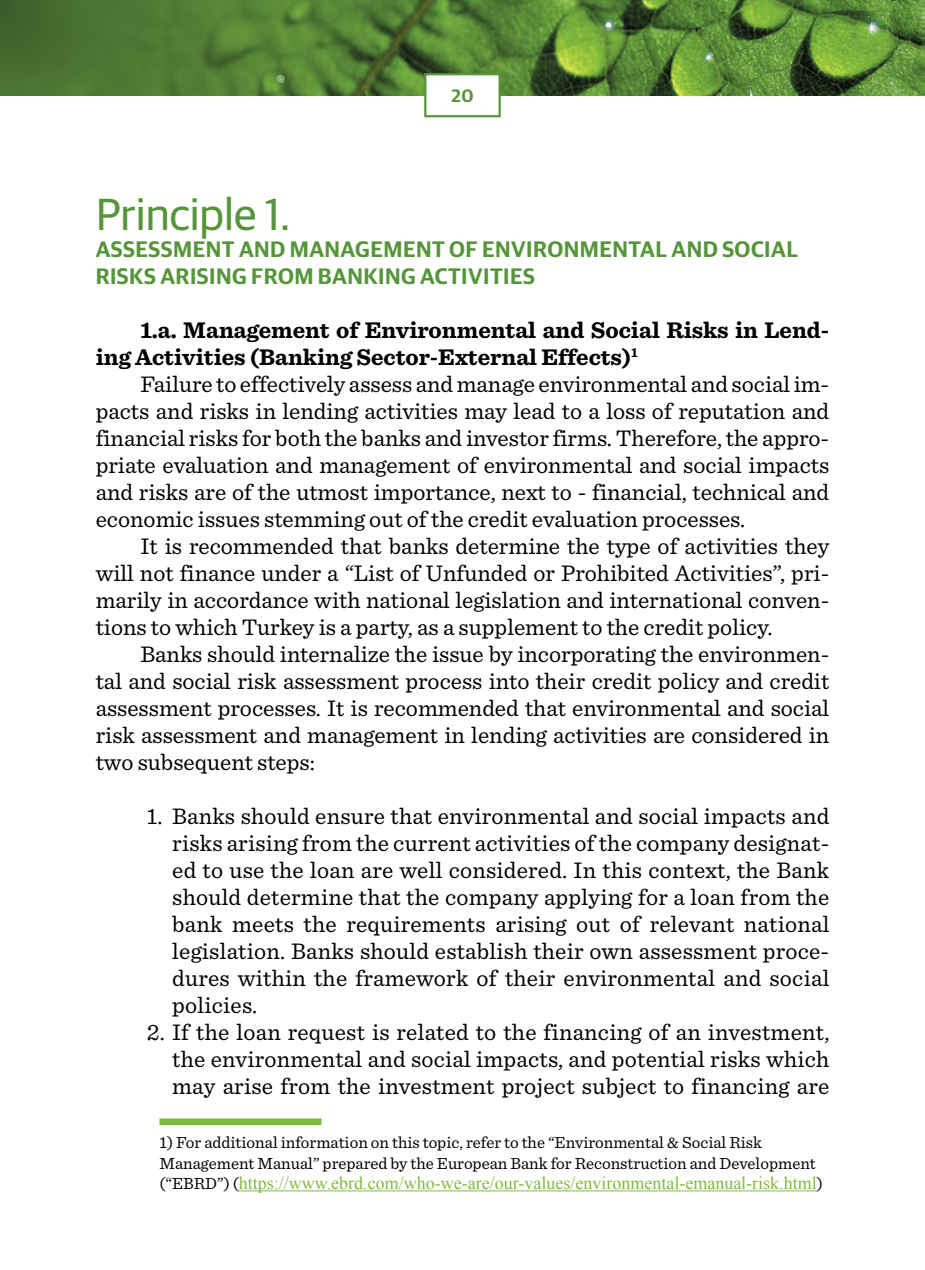
<style>
.page{position:relative;width:925px;height:1270px;background:#fff}
.page>*{position:absolute;margin:0;border:0;box-sizing:border-box;transform-origin:0 0}
.t1{font:45px "Guardian Sans";color:#57953b}
.t2{font:23.62px/27px "Sentinel";color:#000;text-align:justify}
.t3{font:700 23.62px/27px "Sentinel";color:#000}
.t4{font:600 22.5px/27px "Guardian Sans";letter-spacing:.02em;color:#57953b}
.t5{font:18px "Times New Roman";color:#80bb3d}
.t6{font:600 18px "Guardian Sans";color:#57953b}
.t7{font:16.88px/20.2px "Sentinel";color:#000}
.s1{font-family:"Sentinel";font-size:16.88px;color:#000}
</style>
<div class="page">
<svg style="left:159px;top:1118px;width:162px;height:6px"></svg>
<hr style="left:239px;top:1190px;width:578px;height:1px;background:#80bb3d">
<img style="left:0;top:0;width:925px;height:96px">
<svg style="left:423px;top:72px;width:79px;height:46px"></svg>
<p class="t6" style="left:451px;top:83px;width:23px">20</p>
<h1 class="t1" style="left:96px;top:182px;width:197px">Principle 1.</h1>
<p class="t4" style="left:96px;top:233px;width:704px">ASSESSMENT AND MANAGEMENT OF ENVIRONMENTAL AND SOCIAL<br>RISKS ARISING FROM BANKING ACTIVITIES</p>
<p class="t3" style="left:96px;top:315px;width:735px;text-indent:45px">1.a. Management of Environmental and Social Risks in Lend&shy;ing Activities (Banking Sector-External Effects)<sup>1</sup></p>
<p class="t2" style="left:96px;top:369px;width:735px;text-indent:45px">Failure to effectively assess and manage environmental and social im&shy;pacts and risks in lending activities may lead to a loss of reputation and financial risks for both the banks and investor firms. Therefore, the appro&shy;priate evaluation and management of environmental and social impacts and risks are of the utmost importance, next to - financial, technical and economic issues stemming out of the credit evaluation processes.</p>
<p class="t2" style="left:96px;top:531px;width:735px;text-indent:45px">It is recommended that banks determine the type of activities they will not finance under a “List of Unfunded or Prohibited Activities”, pri&shy;marily in accordance with national legislation and international conven&shy;tions to which Turkey is a party, as a supplement to the credit policy.</p>
<p class="t2" style="left:96px;top:639px;width:735px;text-indent:45px">Banks should internalize the issue by incorporating the environmen&shy;tal and social risk assessment process into their credit policy and credit assessment processes. It is recommended that environmental and social risk assessment and management in lending activities are considered in two subsequent steps:</p>
<p class="t2" style="left:172px;top:801px;width:659px;text-indent:-26px">1. Banks should ensure that environmental and social impacts and risks arising from the current activities of the company designat&shy;ed to use the loan are well considered. In this context, the Bank should determine that the company applying for a loan from the bank meets the requirements arising out of relevant national legislation. Banks should establish their own assessment proce&shy;dures within the framework of their environmental and social policies.</p>
<p class="t2" style="left:172px;top:1017px;width:659px;text-indent:-26px">2. If the loan request is related to the financing of an investment, the environmental and social impacts, and potential risks which may arise from the investment project subject to financing are</p>
<p class="t7" style="left:159px;top:1131px;width:658px">1) For additional information on this topic, refer to the “Environmental &amp; Social Risk<br>Management Manual” prepared by the European Bank for Reconstruction and Development</p>
<p class="t5" style="left:159px;top:1170px;width:665px"><span class="s1">(“EBRD”) (</span>https://www.ebrd.com/who-we-are/our-values/environmental-emanual-risk.html<span class="s1">)</span></p>
</div>
